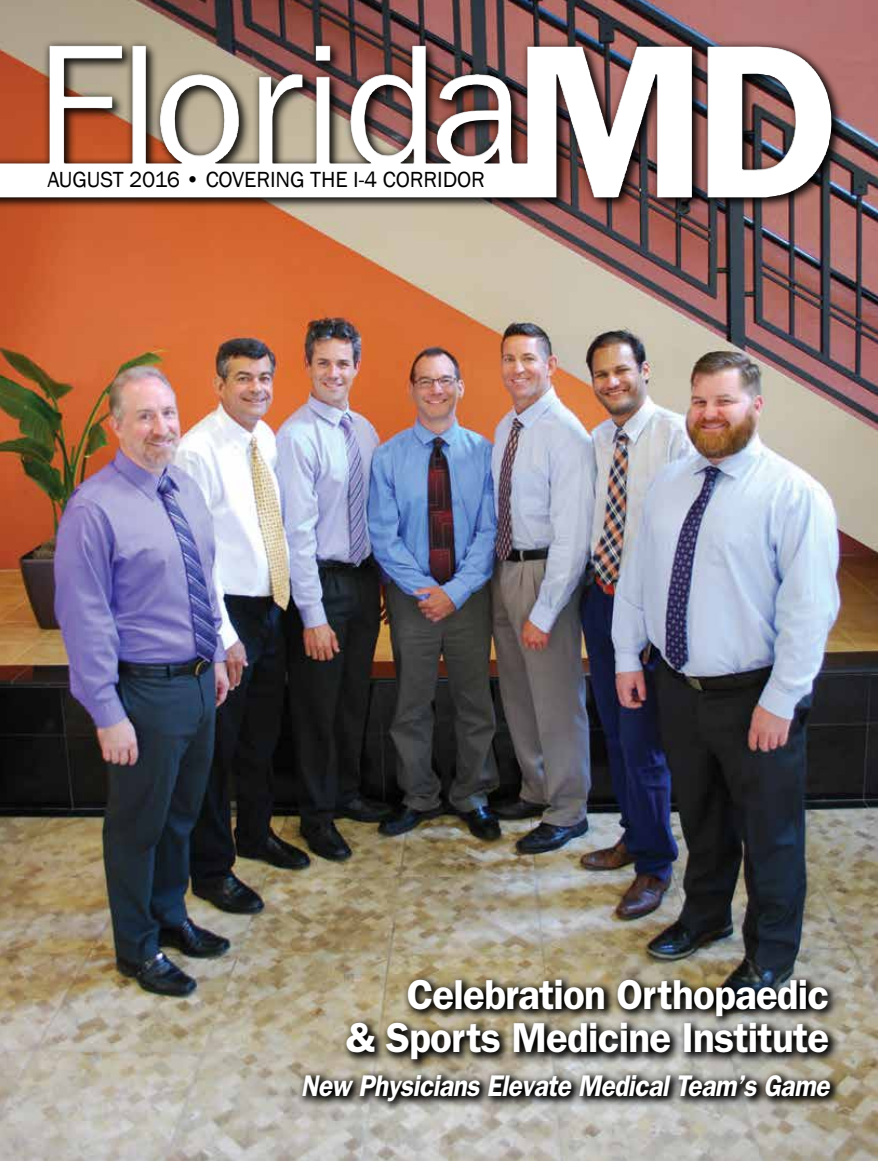
<style>
.page{position:relative;width:878px;height:1161px;background:#fff}
.page>*{position:absolute;margin:0;border:0;box-sizing:border-box;transform-origin:0 0}
.t1{font:600 42px/43.5px "Franklin Gothic";letter-spacing:-.02em;color:#fff;text-align:right;scale:.96 1}
.t2{font:italic 600 30px "Franklin Gothic";letter-spacing:-.02em;color:#fff;scale:.88 1}
.t3{font:22.5px "Franklin Gothic";letter-spacing:-.005em;color:#000}
</style>
<div class="page">
<img style="left:0;top:0;width:877px;height:1161px">
<div style="left:0;top:43px;width:844px;height:168px;background:#000;opacity:.75"></div>
<div style="left:0;top:39px;width:840px;height:168px;background:#000;opacity:.75"></div>
<img style="left:272px;top:45px;width:140px;height:118px">
<svg style="left:296px;top:973px;width:545px;height:139px;background:#6d6a5f"></svg>
<p class="t3" style="left:48px;top:165px;width:439px">AUGUST 2016 • COVERING THE I-4 CORRIDOR</p>
<p class="t1" style="left:346px;top:971px;width:505px">Celebration Orthopaedic<br>&amp; Sports Medicine Institute</p>
<p class="t2" style="left:301px;top:1068px;width:602px">New Physicians Elevate Medical Team’s Game</p>
</div>
